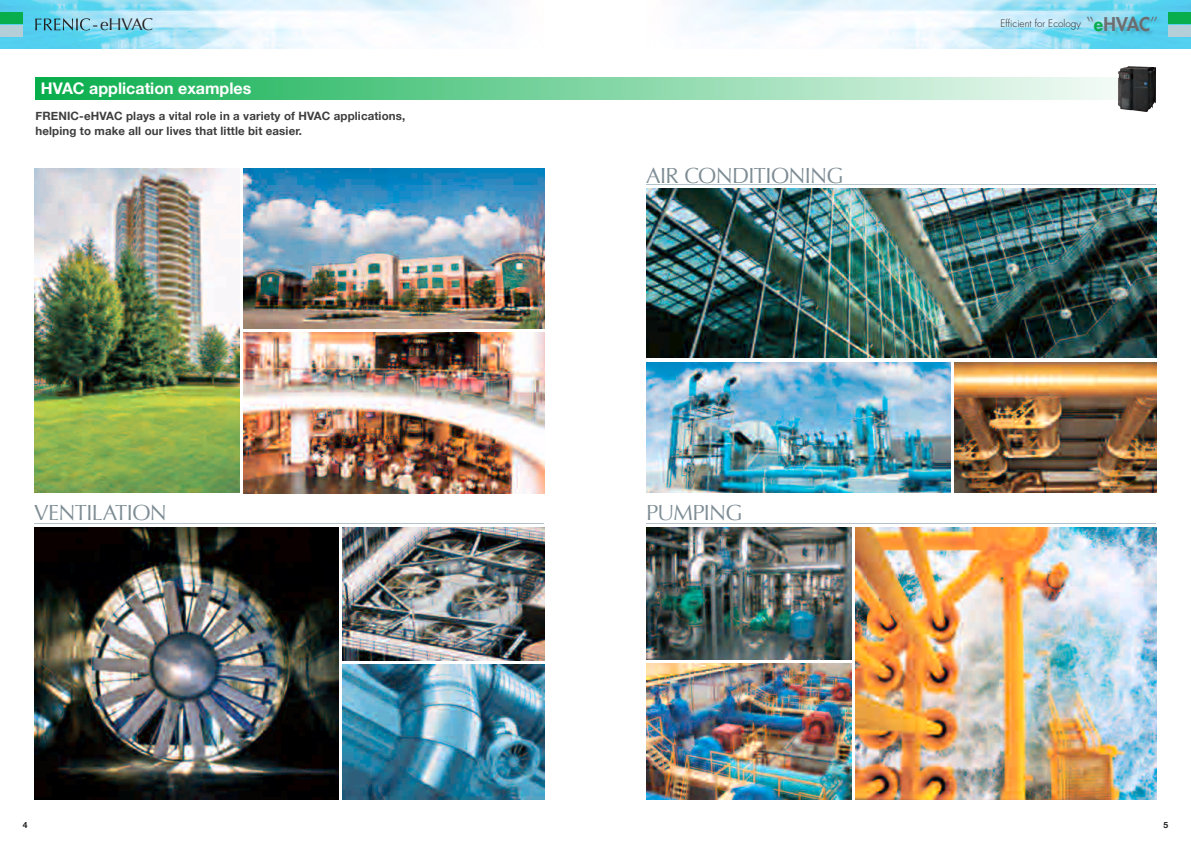
<style>
.page{position:relative;width:1191px;height:842px;background:#fff}
.page>*{position:absolute;margin:0;border:0;box-sizing:border-box;transform-origin:0 0}
.t1{font:21.8px "Optima";letter-spacing:-.03em;color:#7d8c94}
.t2{font:17px "Optima";letter-spacing:-.025em;color:#231f20}
.t3{font:700 16px "Helvetica Neue";color:#fff}
.t4{font:700 11.5px/15px "Helvetica Neue";letter-spacing:.01em;color:#3e3e3f}
.t5{font:300 9.9px "Futura";color:#231f20}
.t6{font:700 8.5px "Helvetica Neue";color:#231f20}
.s1{font-family:"Koz Go Pro";font-weight:400;font-size:17px;color:#6c6d70}
.s2{font-weight:800;font-size:18.5px;color:#08ae4c}
.s3{font-weight:800;font-size:18.5px;color:#6c6d70}
</style>
<div class="page">
<img style="left:681px;top:0;width:510px;height:49px">
<img style="left:0;top:0;width:510px;height:49px">
<div style="left:0;top:12px;width:22px;height:12px;background:#08ae4c"></div>
<div style="left:0;top:25px;width:22px;height:12px;background:#b4cfd8"></div>
<div style="left:1168px;top:12px;width:23px;height:12px;background:#08ae4c"></div>
<div style="left:1168px;top:25px;width:23px;height:12px;background:#b4cfd8"></div>
<svg style="left:35px;top:18px;width:55px;height:13px"></svg>
<img style="left:35px;top:527px;width:303px;height:272px">
<img style="left:342px;top:664px;width:202px;height:135px">
<img style="left:342px;top:527px;width:202px;height:133px">
<img style="left:954px;top:362px;width:202px;height:131px">
<img style="left:646px;top:188px;width:510px;height:170px">
<img style="left:646px;top:527px;width:205px;height:132px">
<img style="left:646px;top:663px;width:205px;height:136px">
<img style="left:855px;top:527px;width:301px;height:272px">
<img style="left:646px;top:362px;width:304px;height:131px">
<img style="left:35px;top:168px;width:204px;height:325px">
<img style="left:243px;top:333px;width:301px;height:160px">
<img style="left:243px;top:168px;width:301px;height:161px">
<div style="left:35px;top:77px;width:1123px;height:22px;background:linear-gradient(to right,#07ad4b,#fdfefd)"></div>
<img style="left:1117px;top:66px;width:39px;height:46px">
<hr style="left:35px;top:523px;width:509px;height:1px;background:#b1c0c9">
<hr style="left:646px;top:184px;width:510px;height:1px;background:#b1c0c9">
<hr style="left:646px;top:523px;width:510px;height:1px;background:#b1c0c9">
<img style="left:1075px;top:13px;width:99px;height:31px">
<h2 class="t2" style="left:93px;top:15px;width:62px">-eHVAC</h2>
<h3 class="t3" style="left:41px;top:76px;width:212px">HVAC application examples</h3>
<p class="t4" style="left:35px;top:109px;width:371px">FRENIC-eHVAC plays a vital role in a variety of HVAC applications, helping to make all our lives that little bit easier.</p>
<h1 class="t1" style="left:646px;top:163px;width:199px">AIR CONDITIONING</h1>
<h1 class="t1" style="left:34px;top:500px;width:134px">VENTILATION</h1>
<h1 class="t1" style="left:646px;top:500px;width:98px">PUMPING</h1>
<p class="t5" style="left:1000px;top:17px;width:168px">Efficient for Ecology<span class="s1">〝</span><span class="s2">e</span><span class="s3">HVAC</span><span class="s1">〞</span></p>
<p class="t6" style="left:23px;top:818px;width:6px">4</p>
<p class="t6" style="left:1163px;top:818px;width:6px">5</p>
</div>
